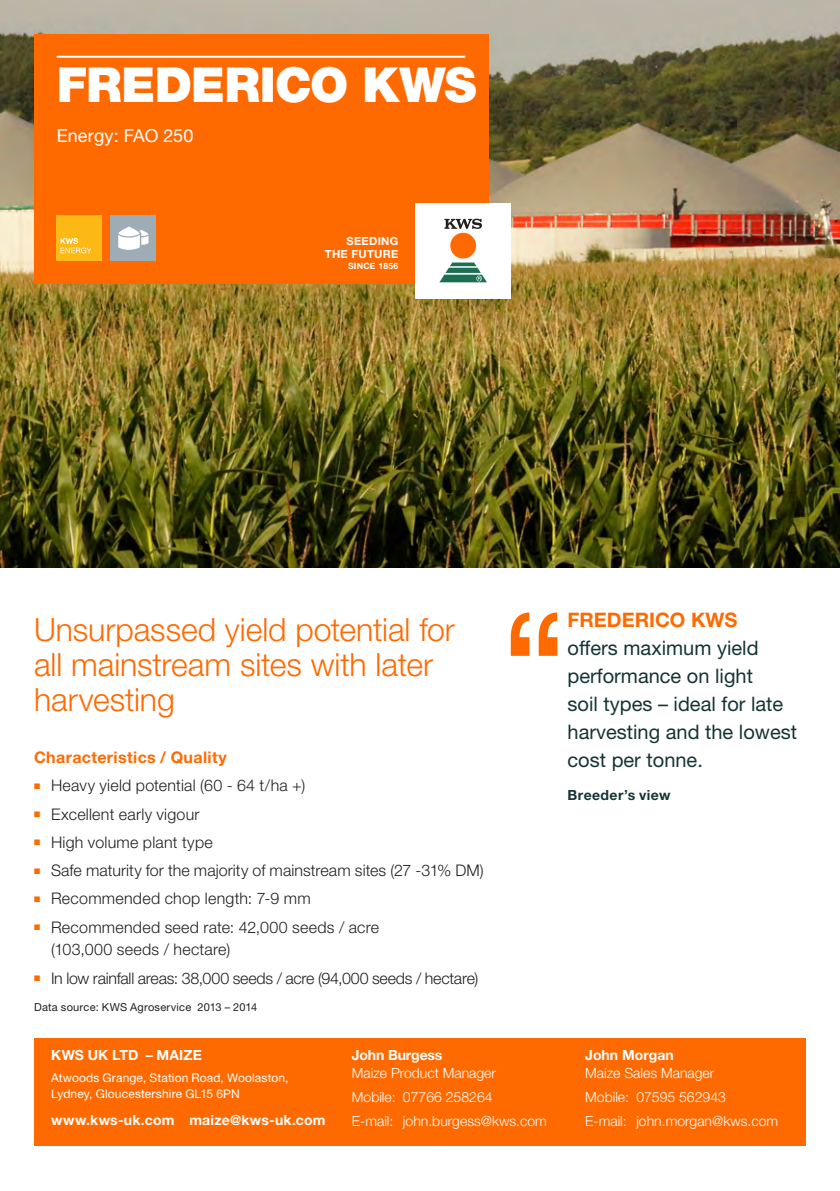
<style>
.page{position:relative;width:840px;height:1191px;background:#fff}
.page>*{position:absolute;margin:0;border:0;box-sizing:border-box;transform-origin:0 0}
.KWS_Variety_Name_Sta{font:900 48px "Helvetica Neue LT";letter-spacing:-.015em;color:#fff}
.KWS_Headline_16pt{font:300 32px/35.2px "Helvetica Neue LT Std";letter-spacing:-.005em;color:#ff6a00}
.KWS_Quote_11pt{font:20px/28px "Helvetica Neue LT Std";color:#153435}
.KWS_Variety_Feature{font:18px "Helvetica Neue LT Std";letter-spacing:.005em;color:#fff}
.KWS_Copy_Text_8pt{font:300 16px/22.6px "Helvetica Neue LT Std";letter-spacing:.01em;color:#231f20}
.KWS_Copy_Text_8pt-2{font:300 16px "Helvetica Neue LT Std";letter-spacing:-.015em;color:#231f20}
.KWS_Copy_Text_8pt-3{font:700 16px "Helvetica Neue LT Std";letter-spacing:.025em;color:#ff6a00}
.KWS_Content_Text_8pt{font:300 14px "Helvetica Neue LT Std";color:#fff}
.KWS_Address_8pt{font:700 14px "Helvetica Neue LT Std";letter-spacing:.015em;color:#fff}
.KWS_Content_Text_8pt-2{font:700 14px "Helvetica Neue LT Std";letter-spacing:-.01em;color:#fff}
.KWS_Caption_7pt{font:700 14px "Helvetica Neue LT Std";letter-spacing:.03em;color:#153435}
.KWS_Address_8pt-2{font:12px/16px "Helvetica Neue LT Std";letter-spacing:.01em;color:#fff}
.KWS_Slogan_8pt{font:700 11.2px/12.6px "Helvetica Neue LT Std";letter-spacing:.025em;color:#fff;text-align:right}
.KWS_Copy_Text_8pt-4{font:11px "Helvetica Neue LT Std";letter-spacing:.02em;color:#231f20}
.KWS_Slogan_8pt-2{font:700 8.6px "Helvetica Neue LT Std";letter-spacing:.025em;color:#fff}
.s1{color:#ff6a00}
.s2{font-weight:700;color:#ff6a00}
</style>
<div class="page">
<img style="left:0;top:0;width:839px;height:567px">
<div style="left:34px;top:34px;width:454px;height:249px;background:#ff6a00"></div>
<hr style="left:57px;top:56px;width:408px;height:2px;background:#fff">
<div style="left:57px;top:215px;width:45px;height:46px;background:#fcb814"></div>
<svg style="left:60px;top:238px;width:31px;height:15px"></svg>
<div style="left:111px;top:215px;width:45px;height:46px;background:#9dacb5"></div>
<svg style="left:118px;top:226px;width:30px;height:24px"></svg>
<div style="left:34px;top:1037px;width:771px;height:108px;background:#ff6a00"></div>
<div style="left:415px;top:203px;width:95px;height:95px;background:#fff"></div>
<svg style="left:439px;top:262px;width:47px;height:20px"></svg>
<div style="left:450px;top:233px;width:26px;height:25px;background:#ff6a00;border-radius:50%"></div>
<svg style="left:444px;top:219px;width:38px;height:10px"></svg>
<svg style="left:510px;top:612px;width:47px;height:44px"></svg>
<p class="KWS_Variety_Name_Sta" style="left:57px;top:56px;width:421px">FREDERICO KWS</p>
<p class="KWS_Variety_Feature" style="left:57px;top:125px;width:138px">Energy: FAO 250</p>
<p class="KWS_Slogan_8pt" style="left:325px;top:234px;width:75px">SEEDING<br>THE FUTURE</p>
<p class="KWS_Slogan_8pt-2" style="left:348px;top:260px;width:52px">SINCE 1856</p>
<p class="KWS_Headline_16pt" style="left:34px;top:611px;width:422px">Unsurpassed yield potential for all mainstream sites with later harvesting</p>
<p class="KWS_Copy_Text_8pt-3" style="left:34px;top:747px;width:194px">Characteristics / Quality</p>
<p class="KWS_Copy_Text_8pt" style="left:34px;top:774px;width:272px"><span class="s1">■</span> Heavy yield potential (60 - 64 t/ha +)</p>
<p class="KWS_Copy_Text_8pt" style="left:34px;top:802px;width:167px"><span class="s1">■</span> Excellent early vigour</p>
<p class="KWS_Copy_Text_8pt" style="left:34px;top:830px;width:180px"><span class="s1">■</span> High volume plant type</p>
<p class="KWS_Copy_Text_8pt" style="left:34px;top:859px;width:451px"><span class="s1">■</span> Safe maturity for the majority of mainstream sites (27 -31% DM)</p>
<p class="KWS_Copy_Text_8pt" style="left:34px;top:887px;width:278px"><span class="s1">■</span> Recommended chop length: 7-9 mm</p>
<p class="KWS_Copy_Text_8pt" style="left:51px;top:915px;width:329px;text-indent:-17px"><span class="s1">■</span> Recommended seed rate: 42,000 seeds / acre (103,000 seeds / hectare)</p>
<p class="KWS_Copy_Text_8pt-2" style="left:34px;top:968px;width:445px"><span class="s1">■</span> In low rainfall areas: 38,000 seeds / acre (94,000 seeds / hectare)</p>
<p class="KWS_Copy_Text_8pt-4" style="left:34px;top:1000px;width:225px">Data source: KWS Agroservice 2013 – 2014</p>
<p class="KWS_Quote_11pt" style="left:567px;top:605px;width:231px"><span class="s2">FREDERICO KWS<br></span>offers maximum yield performance on light<br>soil types – ideal for late harvesting and the lowest cost per tonne.</p>
<p class="KWS_Caption_7pt" style="left:567px;top:786px;width:104px">Breeder’s view</p>
<p class="KWS_Address_8pt" style="left:51px;top:1046px;width:152px">KWS UK LTD – MAIZE</p>
<p class="KWS_Address_8pt-2" style="left:51px;top:1069px;width:239px">Atwoods Grange, Station Road, Woolaston,<br>Lydney, Gloucestershire GL15 6PN</p>
<p class="KWS_Address_8pt" style="left:51px;top:1111px;width:276px">www.kws-uk.com maize@kws-uk.com</p>
<p class="KWS_Content_Text_8pt-2" style="left:351px;top:1046px;width:92px">John Burgess</p>
<p class="KWS_Content_Text_8pt" style="left:351px;top:1064px;width:145px">Maize Product Manager</p>
<p class="KWS_Content_Text_8pt" style="left:351px;top:1088px;width:142px">Mobile: 07766 258264</p>
<p class="KWS_Content_Text_8pt" style="left:351px;top:1112px;width:196px">E-mail: john.burgess@kws.com</p>
<p class="KWS_Content_Text_8pt-2" style="left:585px;top:1046px;width:90px">John Morgan</p>
<p class="KWS_Content_Text_8pt" style="left:585px;top:1064px;width:130px">Maize Sales Manager</p>
<p class="KWS_Content_Text_8pt" style="left:585px;top:1088px;width:142px">Mobile: 07595 562943</p>
<p class="KWS_Content_Text_8pt" style="left:585px;top:1112px;width:194px">E-mail: john.morgan@kws.com</p>
</div>
